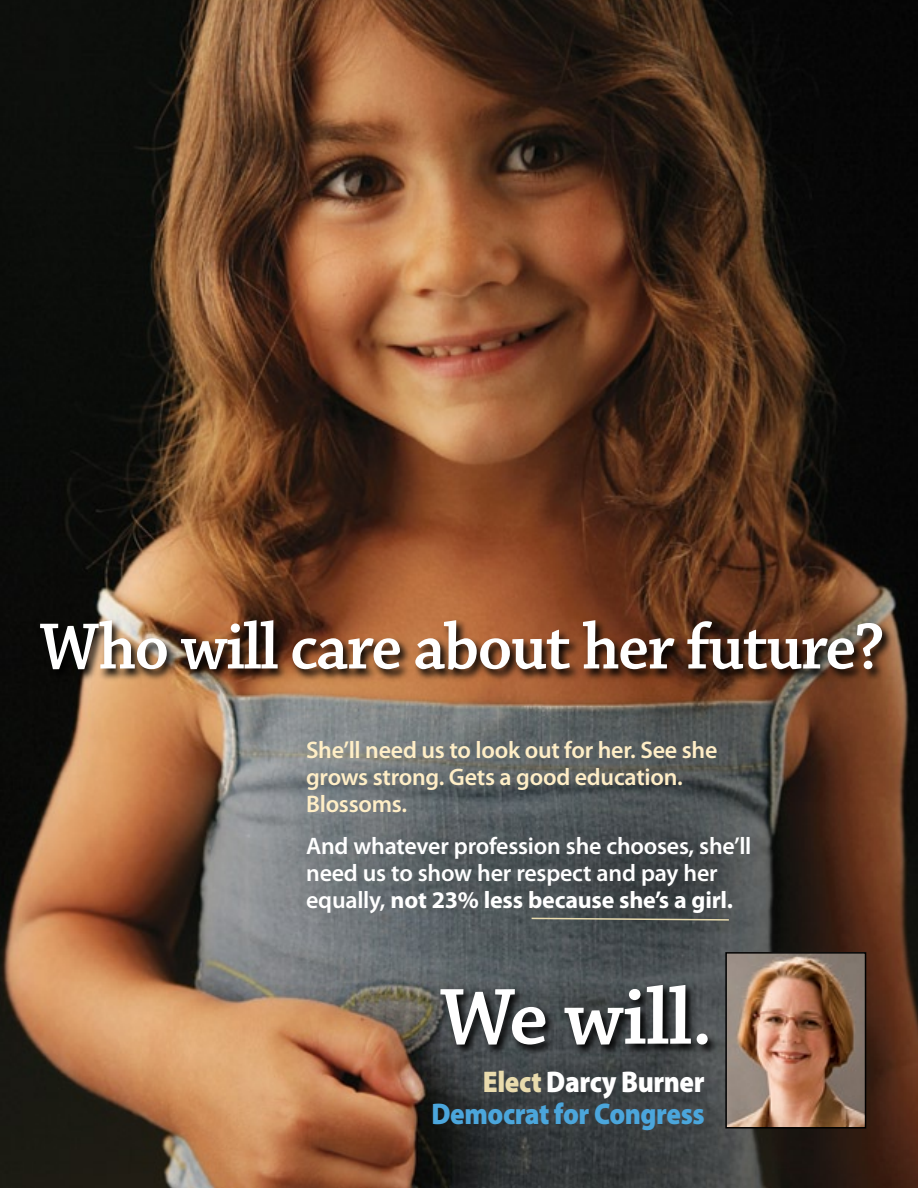
<style>
.page{position:relative;width:918px;height:1188px;background:#fff}
.page>*{position:absolute;margin:0;border:0;box-sizing:border-box;transform-origin:0 0}
.t1{font:600 84px "Chaparral Pro";letter-spacing:-.01em;color:#fff}
.t2{font:600 69px "Chaparral Pro";letter-spacing:-.025em;color:#fff;scale:.96 1}
.t3{font:900 30px/31.5px "Myriad Pro";letter-spacing:-.015em;color:#4ba6dc;text-align:right;scale:.9 1}
.t4{font:600 24px/27px "Myriad Pro";letter-spacing:-.01em;color:#fff}
.t5{font:600 24px/27px "Myriad Pro";letter-spacing:-.01em;color:#ffeec6}
.s1{font-weight:700}
.s2{font-size:81px}
.s3{color:#e9dbad}
.s4{color:#fff}
</style>
<div class="page">
<img style="left:0;top:0;width:918px;height:1188px">
<img style="left:728px;top:955px;width:135px;height:171px">
<div style="left:725px;top:952px;width:141px;height:177px;border:2px solid #000"></div>
<svg style="left:530px;top:917px;width:200px;height:4px"></svg>
<svg style="left:37px;top:616px;width:858px;height:66px"></svg>
<svg style="left:437px;top:980px;width:283px;height:78px"></svg>
<h2 class="t2" style="left:40px;top:607px;width:882px">Who will care about her future?</h2>
<p class="t5" style="left:306px;top:735px;width:413px">She’ll need us to look out for her. See she grows strong. Gets a good education.<br>Blossoms.</p>
<p class="t4" style="left:306px;top:831px;width:447px">And whatever profession she chooses, she’ll need us to show her respect and pay her equally, <span class="s1">not 23% less because she’s a girl.</span></p>
<h1 class="t1" style="left:440px;top:969px;width:275px">We will<span class="s2">.</span></h1>
<p class="t3" style="left:432px;top:1065px;width:305px"><span class="s3">Elect</span> <span class="s4">Darcy Burner<br></span>Democrat for Congress</p>
</div>
